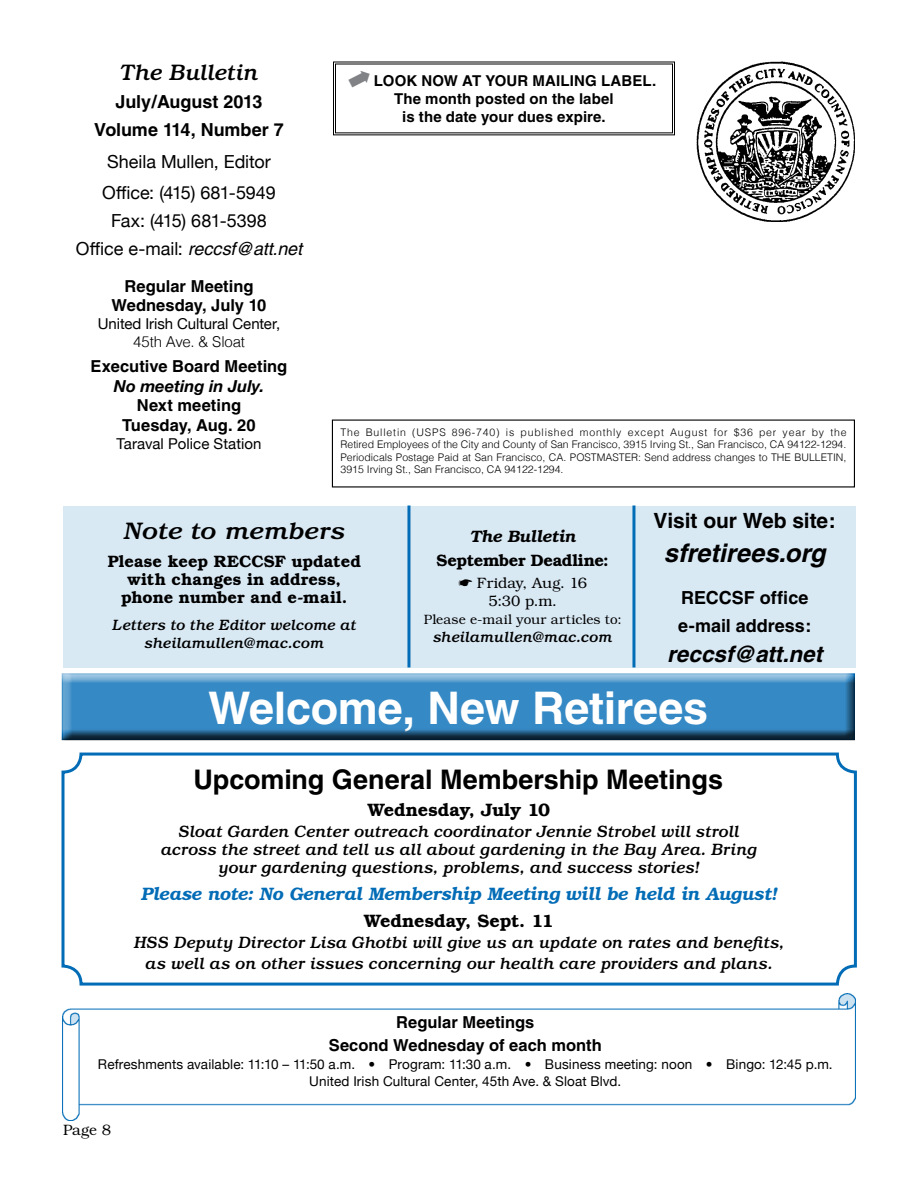
<style>
.page{position:relative;width:918px;height:1188px;background:#fff}
.page>*{position:absolute;margin:0;border:0;box-sizing:border-box;transform-origin:0 0}
.t1{font:700 45px "Helvetica";letter-spacing:-.005em;color:#fff}
.t2{font:700 27px "Helvetica";color:#000}
.t3{font:italic 700 25.5px "Helvetica";letter-spacing:-.005em;color:#000}
.t4{font:italic 500 24px "Bookman Std";letter-spacing:-.01em;color:#000;scale:1.1 1}
.t5{font:italic 700 22.5px "Helvetica";color:#000}
.t6{font:italic 500 22.5px "Bookman Std";letter-spacing:-.005em;color:#000}
.t7{font:700 21px "Helvetica";letter-spacing:-.005em;color:#000}
.t8{font:700 18px/28.2px "Helvetica";letter-spacing:-.005em;color:#000;text-align:center}
.t9{font:18px/31.2px "Helvetica Neue";color:#000}
.t10{font:italic 600 18px "Bookman Std";letter-spacing:-.015em;color:#036cb6}
.t11{font:600 18px "Bookman Std";letter-spacing:-.005em;color:#000}
.t12{font:italic 18px "Helvetica";letter-spacing:-.005em;color:#000}
.t13{font:italic 500 16.5px/18px "Bookman Std";letter-spacing:-.005em;color:#000;text-align:center}
.t14{font:700 16.5px/19.8px "Helvetica";color:#000;text-align:center}
.t15{font:600 16.5px/18px "Bookman Std";color:#000;text-align:center}
.t16{font:600 16.5px "Bookman Std";letter-spacing:-.02em;color:#000}
.t17{font:italic 700 16.5px "Helvetica Neue";color:#000}
.t18{font:italic 600 16.5px "Bookman Std";letter-spacing:-.01em;color:#000}
.t19{font:700 15px "Helvetica";letter-spacing:.005em;color:#000}
.t20{font:italic 500 15px/18px "Bookman Std";color:#000;text-align:center}
.t21{font:15px "Helvetica Neue";color:#000}
.t22{font:300 15px/18px "Bookman Std";color:#000;text-align:center}
.t23{font:300 15px "Helvetica";letter-spacing:-.015em;color:#000}
.t24{font:13.5px/17.2px "Helvetica Neue";letter-spacing:.01em;color:#000;text-align:center}
.t25{font:300 13.5px "Bookman Std";letter-spacing:.01em;color:#000}
.t26{font:300 10.5px/12.6px "Helvetica";color:#000;text-align:justify}
.s1{font-family:"Helvetica Neue";font-style:normal}
</style>
<div class="page">
<img style="left:697px;top:62px;width:158px;height:159px">
<div style="left:63px;top:506px;width:793px;height:162px;background:#d9e9f4"></div>
<hr style="left:632px;top:506px;width:3px;height:162px;background:#036cb6">
<hr style="left:407px;top:506px;width:3px;height:162px;background:#036cb6">
<div style="left:61px;top:673px;width:795px;height:68px;background:#000;opacity:.75"></div>
<img style="left:63px;top:993px;width:793px;height:127px">
<div style="left:62px;top:753px;width:795px;height:233px;border:3px solid #036cb6;border-radius:18px"></div>
<svg style="left:333px;top:61px;width:342px;height:75px"></svg>
<h3 class="t6" style="left:120px;top:59px;width:140px">The Bulletin</h3>
<p class="t8" style="left:94px;top:87px;width:191px">July/August 2013<br>Volume 114, Number 7</p>
<p class="t9" style="left:102px;top:144px;width:175px">Sheila Mullen, Editor<br>Office: (415) 681-5949</p>
<p class="t9" style="left:111px;top:204px;width:157px">Fax: (415) 681-5398</p>
<p class="t12" style="left:76px;top:238px;width:228px"><span class="s1">Office e-mail:</span> reccsf@att.net</p>
<p class="t14" style="left:112px;top:276px;width:156px">Regular Meeting<br>Wednesday, July 10</p>
<p class="t21" style="left:98px;top:311px;width:184px">United Irish Cultural Center,</p>
<p class="t23" style="left:133px;top:330px;width:113px">45th Ave. &amp; Sloat</p>
<p class="t14" style="left:91px;top:356px;width:198px">Executive Board Meeting</p>
<p class="t17" style="left:114px;top:372px;width:152px">No meeting in July.</p>
<p class="t14" style="left:122px;top:395px;width:135px">Next meeting<br>Tuesday, Aug. 20</p>
<p class="t21" style="left:116px;top:431px;width:147px">Taraval Police Station</p>
<p class="t19" style="left:374px;top:72px;width:284px">LOOK NOW AT YOUR MAILING LABEL.</p>
<p class="t19" style="left:394px;top:90px;width:221px">The month posted on the label</p>
<p class="t19" style="left:402px;top:108px;width:205px">is the date your dues expire.</p>
<p class="t26" style="left:340px;top:425px;width:508px">The Bulletin (USPS 896-740) is published monthly except August for $36 per year by the Retired Employees of the City and County of San Francisco, 3915 Irving St., San Francisco, CA 94122-1294.<br>Periodicals Postage Paid at San Francisco, CA. POSTMASTER: Send address changes to The Bu lleti n, 3915 Irving St., San Francisco, CA 94122-1294.</p>
<h3 class="t4" style="left:124px;top:517px;width:203px">Note to members</h3>
<p class="t15" style="left:108px;top:552px;width:255px">Please keep RECCSF updated with changes in address, phone number and e-mail.</p>
<p class="t20" style="left:112px;top:616px;width:245px">Letters to the Editor welcome at sheilamullen@mac.com</p>
<p class="t18" style="left:470px;top:526px;width:107px">The Bulletin</p>
<p class="t16" style="left:437px;top:550px;width:174px">September Deadline:</p>
<p class="t22" style="left:459px;top:574px;width:130px">☛ Friday, Aug. 16<br>5:30 p.m.</p>
<p class="t25" style="left:424px;top:612px;width:199px">Please e-mail your articles to:</p>
<p class="t20" style="left:433px;top:628px;width:181px">sheilamullen@mac.com</p>
<p class="t7" style="left:654px;top:508px;width:184px">Visit our Web site:</p>
<h3 class="t3" style="left:664px;top:537px;width:163px">sfretirees.org</h3>
<p class="t8" style="left:678px;top:583px;width:135px;text-align:left">RECCSF office e-mail address:</p>
<h3 class="t5" style="left:667px;top:641px;width:157px">reccsf@att.net</h3>
<h1 class="t1" style="left:208px;top:681px;width:502px">Welcome, New Retirees</h1>
<h2 class="t2" style="left:193px;top:764px;width:531px">Upcoming General Membership Meetings</h2>
<p class="t11" style="left:368px;top:800px;width:184px">Wednesday, July 10</p>
<p class="t13" style="left:161px;top:823px;width:598px">Sloat Garden Center outreach coordinator Jennie Strobel will stroll across the street and tell us all about gardening in the Bay Area. Bring your gardening questions, problems, and success stories!</p>
<p class="t10" style="left:141px;top:884px;width:637px">Please note: No General Membership Meeting will be held in August!</p>
<p class="t11" style="left:364px;top:911px;width:191px">Wednesday, Sept. 11</p>
<p class="t13" style="left:134px;top:932px;width:652px;line-height:21px">HSS Deputy Director Lisa Ghotbi will give us an update on rates and benefits, as well as on other issues concerning our health care providers and plans.</p>
<p class="t14" style="left:329px;top:1010px;width:275px;line-height:23.5px">Regular Meetings<br>Second Wednesday of each month</p>
<p class="t24" style="left:98px;top:1054px;width:736px">Refreshments available: 11:10 – 11:50 a.m. • Program: 11:30 a.m. • Business meeting: noon • Bingo: 12:45 p.m.<br>United Irish Cultural Center, 45th Ave. &amp; Sloat Blvd.</p>
<p class="t22" style="left:63px;top:1121px;width:49px">Page 8</p>
</div>
